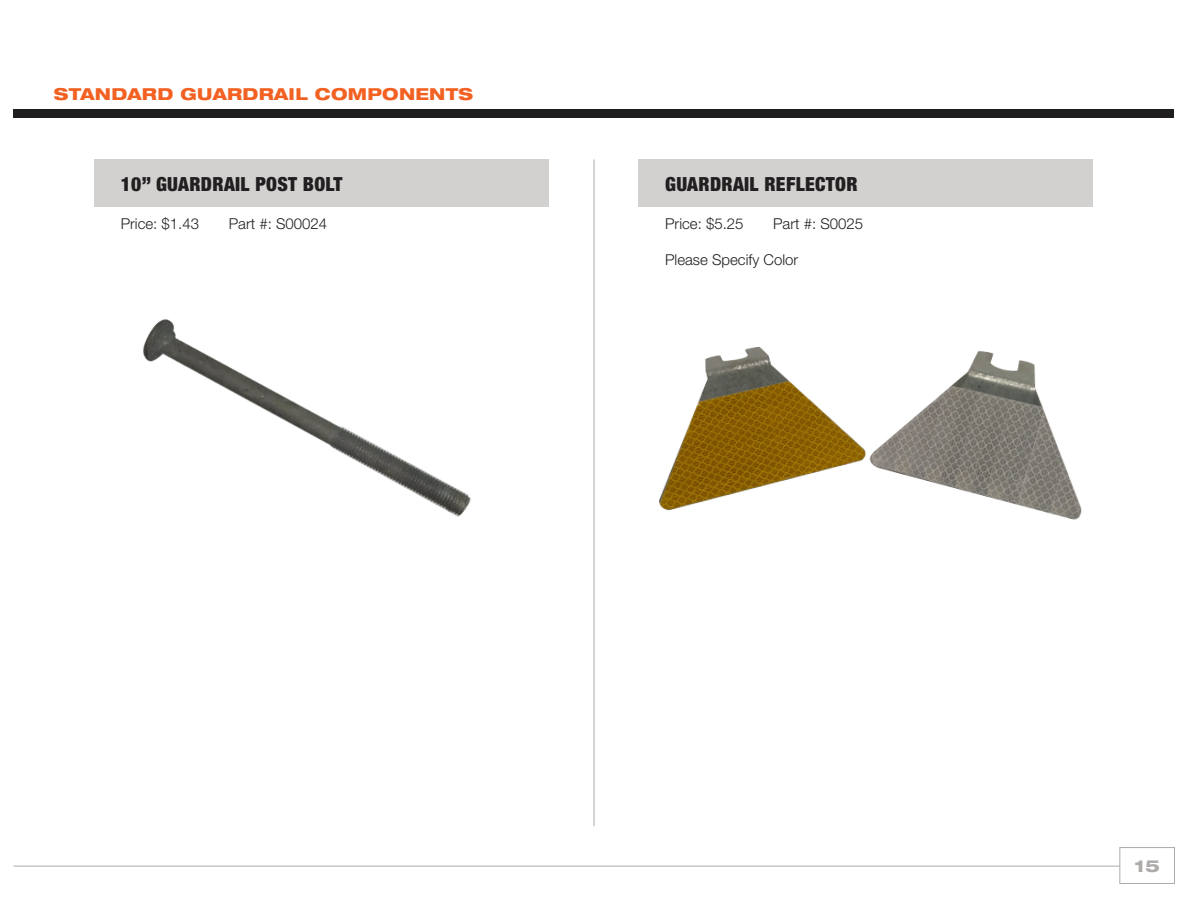
<style>
.page{position:relative;width:1188px;height:918px;background:#fff}
.page>*{position:absolute;margin:0;border:0;box-sizing:border-box;transform-origin:0 0}
.t1{font:900 condensed 19.5px "Helvetica Neue";letter-spacing:.015em;color:#231f20}
.t2{font:800 expanded 16.65px "Helvetica Neue";color:#aeaaa9}
.t3{font:800 expanded 16.5px "Helvetica Neue";letter-spacing:.015em;color:#f26122}
.t4{font:300 15px "Helvetica Neue";color:#231f20}
</style>
<div class="page">
<hr style="left:14px;top:866px;width:1160px;height:1px;background:#aeaaa9">
<div style="left:14px;top:110px;width:1160px;height:8px;background:#201d1e"></div>
<div style="left:1119px;top:847px;width:56px;height:37px;background:#fff;border:1px solid #aeaaa9"></div>
<div style="left:638px;top:159px;width:455px;height:48px;background:#d3d1d0"></div>
<img style="left:659px;top:347px;width:423px;height:173px">
<hr style="left:594px;top:159px;width:1px;height:667px;background:#aeaaa9">
<img style="left:13px;top:109px;width:581px;height:617px">
<p class="t3" style="left:54px;top:84px;width:421px">STANDARD GUARDRAIL COMPONENTS</p>
<p class="t1" style="left:121px;top:172px;width:223px">10” GUARDRAIL POST BOLT</p>
<p class="t1" style="left:665px;top:172px;width:194px">GUARDRAIL REFLECTOR</p>
<p class="t4" style="left:121px;top:214px;width:80px">Price: $1.43</p>
<p class="t4" style="left:229px;top:214px;width:100px">Part #: S00024</p>
<p class="t4" style="left:665px;top:214px;width:80px">Price: $5.25</p>
<p class="t4" style="left:773px;top:214px;width:92px">Part #: S0025</p>
<p class="t4" style="left:665px;top:250px;width:135px">Please Specify Color</p>
<p class="t2" style="left:1135px;top:855px;width:27px">15</p>
</div>
